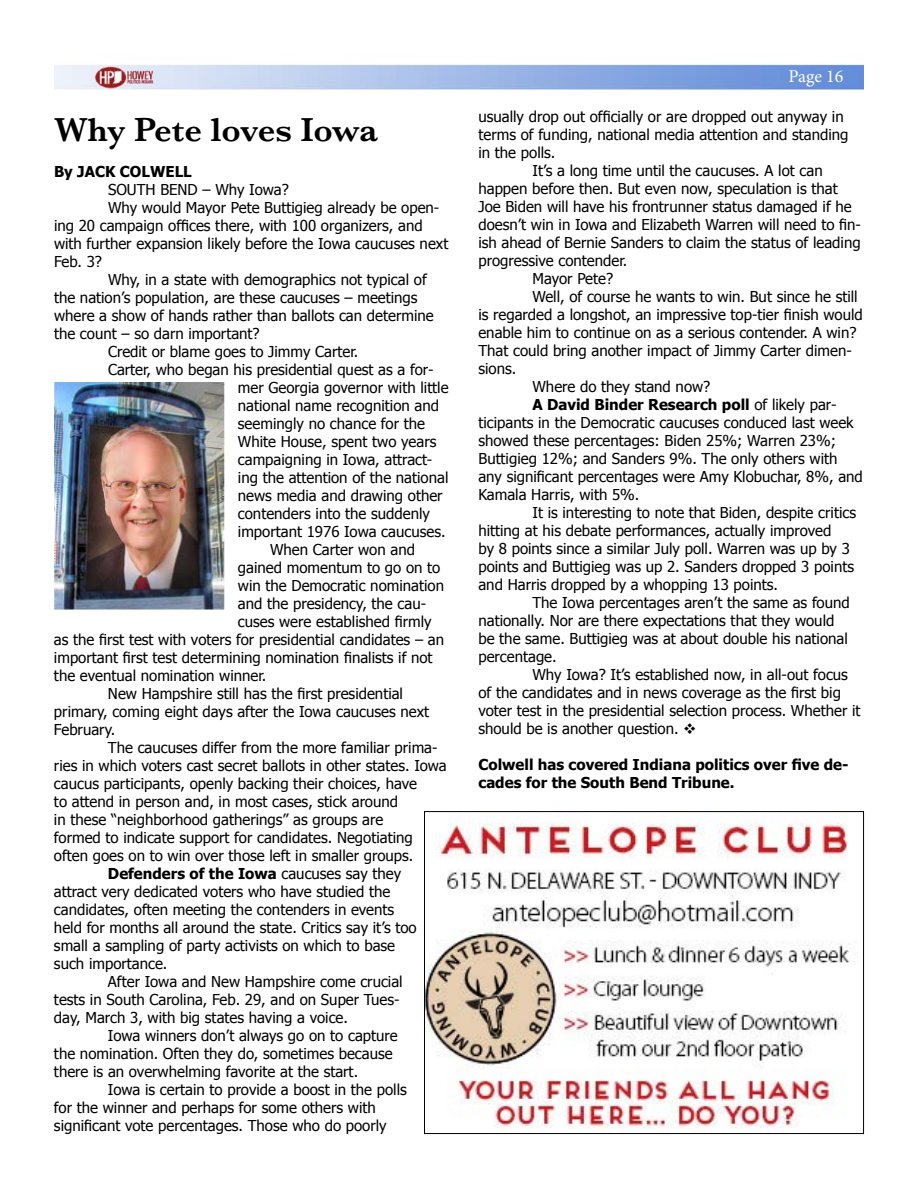
<style>
.page{position:relative;width:918px;height:1188px;background:#fff}
.page>*{position:absolute;margin:0;border:0;box-sizing:border-box;transform-origin:0 0}
.t1{font:600 34.5px "Baskerville";letter-spacing:-.01em;color:#000}
.t2{font:18px "Minion Pro";letter-spacing:-.005em;color:#fff}
.t3{font:15px "Tahoma";color:#000}
.t4{font:700 15px/18px "Tahoma";color:#000}
.s1{font-weight:400}
</style>
<div class="page">
<img style="left:54px;top:64px;width:810px;height:26px">
<img style="left:426px;top:813px;width:430px;height:318px">
<div style="left:424px;top:811px;width:440px;height:323px;border:1px solid #000"></div>
<img style="left:54px;top:382px;width:170px;height:227px">
<h1 class="t1" style="left:54px;top:106px;width:325px">Why Pete loves Iowa</h1>
<p class="t4" style="left:54px;top:162px;width:139px">By JACK COLWELL</p>
<p class="t3" style="left:108px;top:180px;width:182px">SOUTH BEND – Why Iowa?</p>
<p class="t3" style="left:108px;top:198px;width:333px">Why would Mayor Pete Buttigieg already be open-</p>
<p class="t3" style="left:54px;top:216px;width:370px">ing 20 campaign offices there, with 100 organizers, and</p>
<p class="t3" style="left:54px;top:234px;width:396px">with further expansion likely before the Iowa caucuses next</p>
<p class="t3" style="left:54px;top:252px;width:50px">Feb. 3?</p>
<p class="t3" style="left:108px;top:270px;width:320px">Why, in a state with demographics not typical of</p>
<p class="t3" style="left:54px;top:288px;width:365px">the nation’s population, are these caucuses – meetings</p>
<p class="t3" style="left:54px;top:306px;width:381px">where a show of hands rather than ballots can determine</p>
<p class="t3" style="left:54px;top:324px;width:207px">the count – so darn important?</p>
<p class="t3" style="left:108px;top:342px;width:252px">Credit or blame goes to Jimmy Carter.</p>
<p class="t3" style="left:108px;top:360px;width:327px">Carter, who began his presidential quest as a for-</p>
<p class="t3" style="left:238px;top:378px;width:212px">mer Georgia governor with little</p>
<p class="t3" style="left:238px;top:396px;width:203px">national name recognition and</p>
<p class="t3" style="left:238px;top:414px;width:189px">seemingly no chance for the</p>
<p class="t3" style="left:238px;top:432px;width:200px">White House, spent two years</p>
<p class="t3" style="left:238px;top:450px;width:196px">campaigning in Iowa, attract-</p>
<p class="t3" style="left:238px;top:468px;width:212px">ing the attention of the national</p>
<p class="t3" style="left:238px;top:486px;width:206px">news media and drawing other</p>
<p class="t3" style="left:238px;top:504px;width:194px">contenders into the suddenly</p>
<p class="t3" style="left:238px;top:522px;width:209px">important 1976 Iowa caucuses.</p>
<p class="t3" style="left:270px;top:540px;width:147px">When Carter won and</p>
<p class="t3" style="left:238px;top:558px;width:204px">gained momentum to go on to</p>
<p class="t3" style="left:238px;top:576px;width:208px">win the Democratic nomination</p>
<p class="t3" style="left:238px;top:594px;width:190px">and the presidency, the cau-</p>
<p class="t3" style="left:238px;top:612px;width:195px">cuses were established firmly</p>
<p class="t3" style="left:54px;top:630px;width:392px">as the first test with voters for presidential candidates – an</p>
<p class="t3" style="left:54px;top:648px;width:380px">important first test determining nomination finalists if not</p>
<p class="t3" style="left:54px;top:666px;width:214px">the eventual nomination winner.</p>
<p class="t3" style="left:108px;top:684px;width:297px">New Hampshire still has the first presidential</p>
<p class="t3" style="left:54px;top:702px;width:377px">primary, coming eight days after the Iowa caucuses next</p>
<p class="t3" style="left:54px;top:720px;width:63px">February.</p>
<p class="t3" style="left:108px;top:738px;width:331px">The caucuses differ from the more familiar prima-</p>
<p class="t3" style="left:54px;top:756px;width:394px">ries in which voters cast secret ballots in other states. Iowa</p>
<p class="t3" style="left:54px;top:774px;width:365px">caucus participants, openly backing their choices, have</p>
<p class="t3" style="left:54px;top:792px;width:346px">to attend in person and, in most cases, stick around</p>
<p class="t3" style="left:54px;top:810px;width:331px">in these “neighborhood gatherings” as groups are</p>
<p class="t3" style="left:54px;top:828px;width:360px">formed to indicate support for candidates. Negotiating</p>
<p class="t3" style="left:54px;top:846px;width:361px">often goes on to win over those left in smaller groups.</p>
<p class="t4" style="left:108px;top:864px;width:295px">Defenders of the Iowa <span class="s1">caucuses say they</span></p>
<p class="t3" style="left:54px;top:882px;width:338px">attract very dedicated voters who have studied the</p>
<p class="t3" style="left:54px;top:900px;width:342px">candidates, often meeting the contenders in events</p>
<p class="t3" style="left:54px;top:918px;width:364px">held for months all around the state. Critics say it’s too</p>
<p class="t3" style="left:54px;top:936px;width:343px">small a sampling of party activists on which to base</p>
<p class="t3" style="left:54px;top:954px;width:115px">such importance.</p>
<p class="t3" style="left:108px;top:972px;width:296px">After Iowa and New Hampshire come crucial</p>
<p class="t3" style="left:54px;top:990px;width:347px">tests in South Carolina, Feb. 29, and on Super Tues-</p>
<p class="t3" style="left:54px;top:1008px;width:296px">day, March 3, with big states having a voice.</p>
<p class="t3" style="left:108px;top:1026px;width:291px">Iowa winners don’t always go on to capture</p>
<p class="t3" style="left:54px;top:1044px;width:340px">the nomination. Often they do, sometimes because</p>
<p class="t3" style="left:54px;top:1062px;width:306px">there is an overwhelming favorite at the start.</p>
<p class="t3" style="left:108px;top:1080px;width:300px">Iowa is certain to provide a boost in the polls</p>
<p class="t3" style="left:54px;top:1098px;width:323px">for the winner and perhaps for some others with</p>
<p class="t3" style="left:54px;top:1116px;width:334px">significant vote percentages. Those who do poorly</p>
<p class="t2" style="left:789px;top:64px;width:56px">Page 16</p>
<p class="t3" style="left:478px;top:106px;width:367px">usually drop out officially or are dropped out anyway in</p>
<p class="t3" style="left:478px;top:124px;width:372px">terms of funding, national media attention and standing</p>
<p class="t3" style="left:478px;top:142px;width:79px">in the polls.</p>
<p class="t3" style="left:532px;top:160px;width:292px">It’s a long time until the caucuses. A lot can</p>
<p class="t3" style="left:478px;top:178px;width:361px">happen before then. But even now, speculation is that</p>
<p class="t3" style="left:478px;top:196px;width:375px">Joe Biden will have his frontrunner status damaged if he</p>
<p class="t3" style="left:478px;top:214px;width:384px">doesn’t win in Iowa and Elizabeth Warren will need to fin-</p>
<p class="t3" style="left:478px;top:232px;width:384px">ish ahead of Bernie Sanders to claim the status of leading</p>
<p class="t3" style="left:478px;top:250px;width:150px">progressive contender.</p>
<p class="t3" style="left:532px;top:268px;width:82px">Mayor Pete?</p>
<p class="t3" style="left:532px;top:286px;width:327px">Well, of course he wants to win. But since he still</p>
<p class="t3" style="left:478px;top:304px;width:386px">is regarded a longshot, an impressive top-tier finish would</p>
<p class="t3" style="left:478px;top:322px;width:380px">enable him to continue on as a serious contender. A win?</p>
<p class="t3" style="left:478px;top:340px;width:375px">That could bring another impact of Jimmy Carter dimen-</p>
<p class="t3" style="left:478px;top:358px;width:39px">sions.</p>
<p class="t3" style="left:532px;top:376px;width:179px">Where do they stand now?</p>
<p class="t4" style="left:532px;top:394px;width:306px">A David Binder Research poll <span class="s1">of likely par-</span></p>
<p class="t3" style="left:478px;top:412px;width:377px">ticipants in the Democratic caucuses conduced last week</p>
<p class="t3" style="left:478px;top:430px;width:359px">showed these percentages: Biden 25%; Warren 23%;</p>
<p class="t3" style="left:478px;top:448px;width:361px">Buttigieg 12%; and Sanders 9%. The only others with</p>
<p class="t3" style="left:478px;top:466px;width:386px">any significant percentages were Amy Klobuchar, 8%, and</p>
<p class="t3" style="left:478px;top:484px;width:163px">Kamala Harris, with 5%.</p>
<p class="t3" style="left:532px;top:502px;width:325px">It is interesting to note that Biden, despite critics</p>
<p class="t3" style="left:478px;top:520px;width:354px">hitting at his debate performances, actually improved</p>
<p class="t3" style="left:478px;top:538px;width:373px">by 8 points since a similar July poll. Warren was up by 3</p>
<p class="t3" style="left:478px;top:556px;width:377px">points and Buttigieg was up 2. Sanders dropped 3 points</p>
<p class="t3" style="left:478px;top:574px;width:301px">and Harris dropped by a whopping 13 points.</p>
<p class="t3" style="left:532px;top:592px;width:319px">The Iowa percentages aren’t the same as found</p>
<p class="t3" style="left:478px;top:610px;width:357px">nationally. Nor are there expectations that they would</p>
<p class="t3" style="left:478px;top:628px;width:371px">be the same. Buttigieg was at about double his national</p>
<p class="t3" style="left:478px;top:646px;width:80px">percentage.</p>
<p class="t3" style="left:532px;top:664px;width:317px">Why Iowa? It’s established now, in all-out focus</p>
<p class="t3" style="left:478px;top:682px;width:364px">of the candidates and in news coverage as the first big</p>
<p class="t3" style="left:478px;top:700px;width:384px">voter test in the presidential selection process. Whether it</p>
<p class="t3" style="left:478px;top:718px;width:220px">should be is another question. ❖</p>
<p class="t4" style="left:478px;top:754px;width:372px">Colwell has covered Indiana politics over five de&shy;cades for the South Bend Tribune.</p>
</div>
